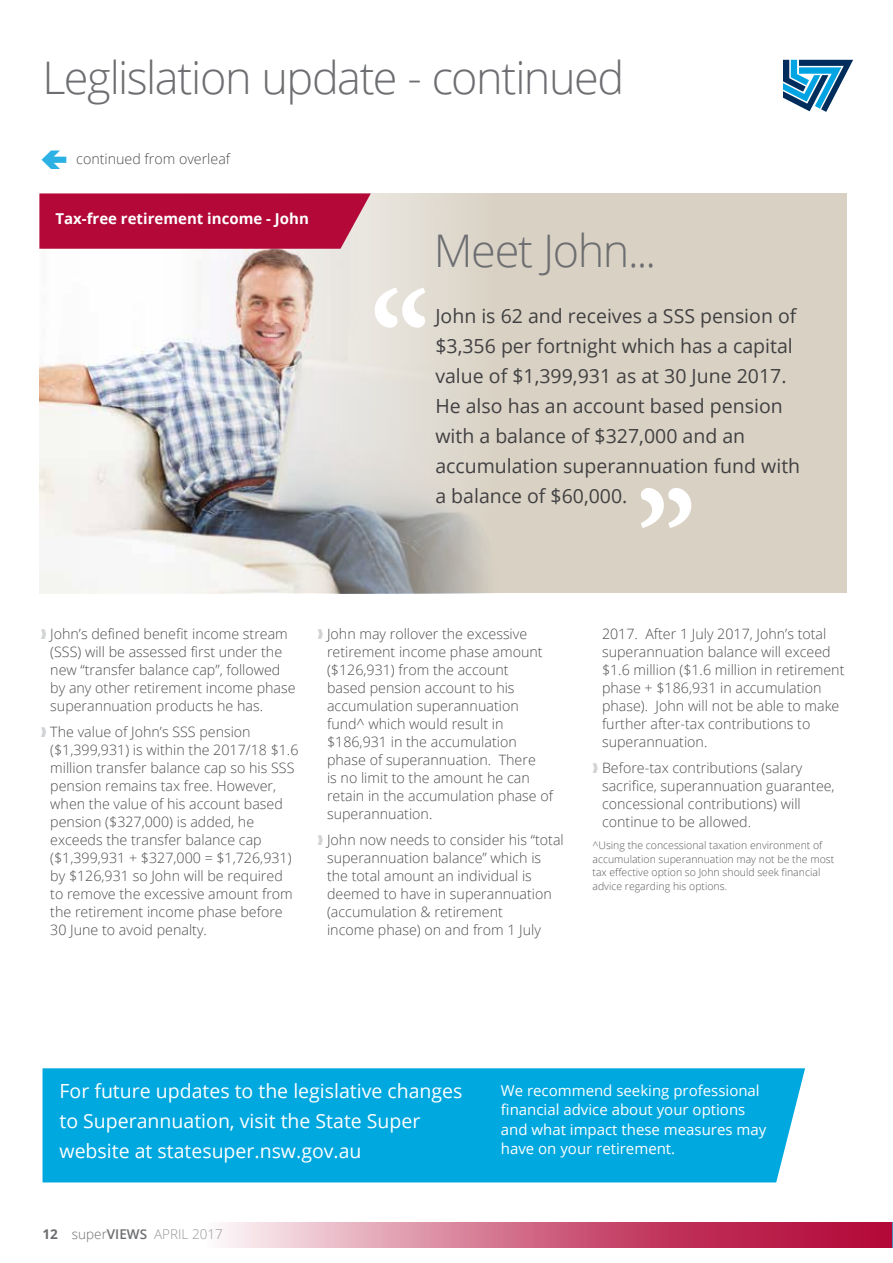
<style>
.page{position:relative;width:893px;height:1263px;background:#fff}
.page>*{position:absolute;margin:0;border:0;box-sizing:border-box;transform-origin:0 0}
.t1{font:300 45px "Open Sans";letter-spacing:-.03em;color:#6d6e71}
.t2{font:19.5px/30px "Open Sans";color:#414042}
.t3{font:19.5px/30px "Open Sans";color:#fff}
.t4{font:15px/19.5px "Open Sans";color:#fff}
.t5{font:700 15px "Open Sans";color:#fff}
.t6{font:300 14.25px/18px "Open Sans";color:#4d4d4f}
.t7{font:300 13.5px "Open Sans";color:#95979a}
.t8{font:300 10.5px/13.5px "Open Sans";color:#58595b}
.s1{color:#d1d3d4}
.s2{font-weight:700;color:#6d6e71}
.s3{color:#6d6e71}
.s4{font-weight:600;color:#6d6e71}
</style>
<div class="page">
<svg style="left:892px;top:1222px;width:1px;height:25px"></svg>
<svg style="left:222px;top:1222px;width:670px;height:25px;background:#d06885"></svg>
<div style="left:43px;top:1068px;width:762px;height:114px;background:#00a8e0"></div>
<div style="left:39px;top:193px;width:808px;height:400px;background:#d9d2c4"></div>
<img style="left:39px;top:193px;width:447px;height:400px">
<svg style="left:375px;top:288px;width:50px;height:40px;background:#f2f0ec"></svg>
<svg style="left:641px;top:488px;width:50px;height:40px"></svg>
<svg style="left:39px;top:193px;width:332px;height:56px;background:#b61542"></svg>
<svg style="left:783px;top:60px;width:70px;height:52px"></svg>
<h1 class="t1" style="left:43px;top:47px;width:583px">Leglislation update - continued</h1>
<p class="t6" style="left:76px;top:150px;width:155px">continued from overleaf</p>
<p class="t5" style="left:55px;top:208px;width:255px">Tax-free retirement income - John</p>
<h1 class="t1" style="left:434px;top:220px;width:224px">Meet John...</h1>
<p class="t2" style="left:435px;top:300px;width:366px">John is 62 and receives a SSS pension of $3,356 per fortnight which has a capital value of $1,399,931 as at 30 June 2017.<br>He also has an account based pension with a balance of $327,000 and an accumulation superannuation fund with a balance of $60,000.</p>
<p class="t6" style="left:50px;top:624px;width:247px;text-indent:-10px"><span class="s1">❱</span> John’s defined benefit income stream (SSS) will be assessed first under the new “transfer balance cap”, followed by any other retirement income phase superannuation products he has.</p>
<p class="t6" style="left:50px;top:723px;width:250px;text-indent:-10px"><span class="s1">❱</span> The value of John’s SSS pension ($1,399,931) is within the 2017/18 $1.6 million transfer balance cap so his SSS pension remains tax free. However, when the value of his account based pension ($327,000) is added, he exceeds the transfer balance cap ($1,399,931 + $327,000 = $1,726,931) by $126,931 so John will be required to remove the excessive amount from the retirement income phase before 30 June to avoid penalty.</p>
<p class="t6" style="left:327px;top:624px;width:228px;text-indent:-10px"><span class="s1">❱</span> John may rollover the excessive retirement income phase amount ($126,931) from the account<br>based pension account to his accumulation superannuation fund^ which would result in $186,931 in the accumulation phase of superannuation. There<br>is no limit to the amount he can retain in the accumulation phase of superannuation.</p>
<p class="t6" style="left:327px;top:830px;width:238px;text-indent:-10px"><span class="s1">❱</span> John now needs to consider his “total superannuation balance” which is the total amount an individual is deemed to have in superannuation (accumulation &amp; retirement<br>income phase) on and from 1 July</p>
<p class="t6" style="left:602px;top:624px;width:244px">2017. After 1 July 2017, John’s total superannuation balance will exceed $1.6 million ($1.6 million in retirement phase + $186,931 in accumulation phase). John will not be able to make further after-tax contributions to superannuation.</p>
<p class="t6" style="left:602px;top:758px;width:234px;text-indent:-10px"><span class="s1">❱</span> Before-tax contributions (salary sacrifice, superannuation guarantee, concessional contributions) will continue to be allowed.</p>
<p class="t8" style="left:592px;top:838px;width:243px">^Using the concessional taxation environment of accumulation superannuation may not be the most tax effective option so John should seek financial advice regarding his options.</p>
<h2 class="t3" style="left:60px;top:1075px;width:404px">For future updates to the legislative changes to Superannuation, visit the State Super website at statesuper.nsw.gov.au</h2>
<p class="t4" style="left:501px;top:1080px;width:267px">We recommend seeking professional financial advice about your options and what impact these measures may have on your retirement.</p>
<p class="t7" style="left:43px;top:1225px;width:182px"><span class="s2">12</span> <span class="s3">super</span><span class="s4">VIEWS</span> APRIL 2017</p>
</div>
